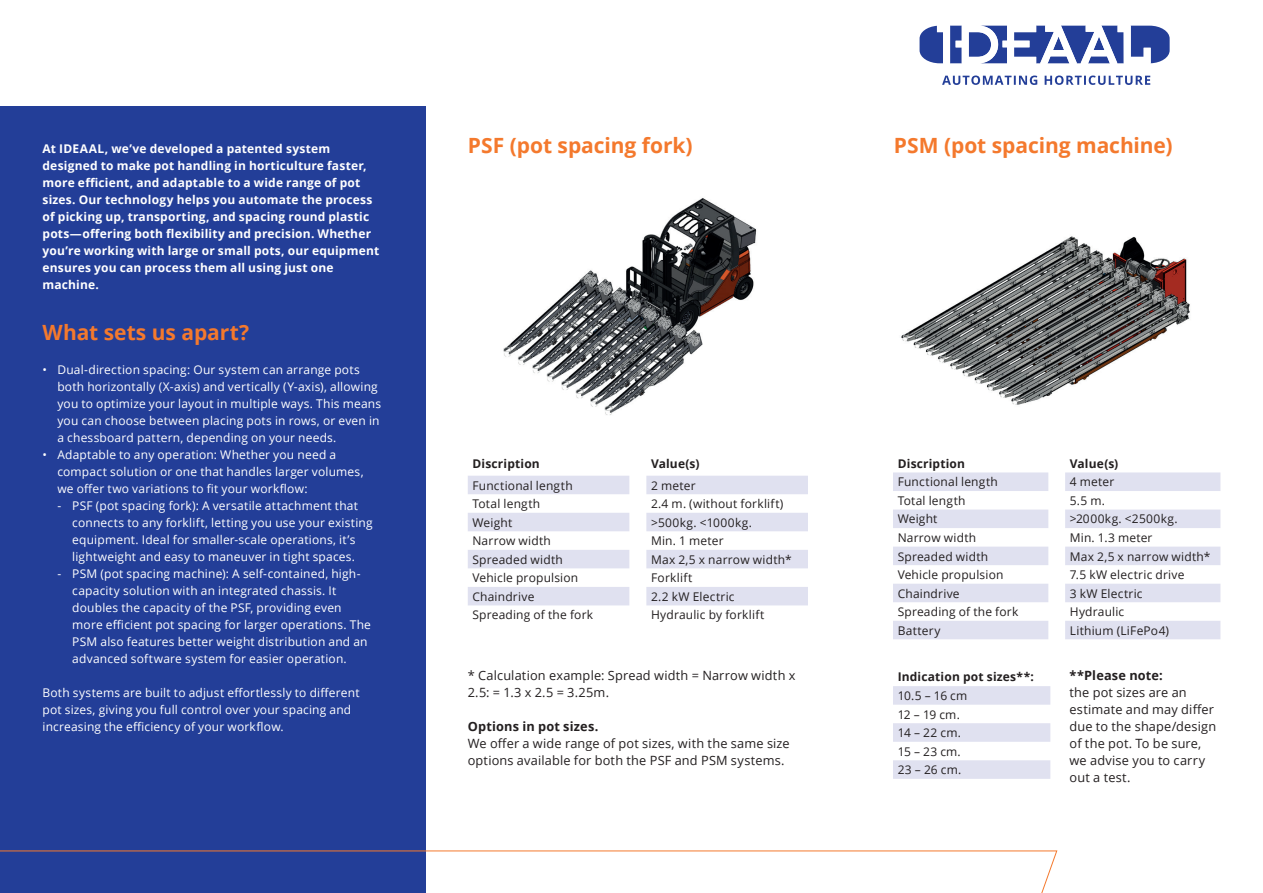
<style>
.page{position:relative;width:1263px;height:893px;background:#fff}
.page>*{position:absolute;margin:0;border:0;box-sizing:border-box;transform-origin:0 0}
.t1{font:700 21px "Open Sans";color:#f4792d}
.t2{font:12.75px/17px "Open Sans";letter-spacing:.015em;color:#231f20}
.t3{font:700 12.75px "Open Sans";letter-spacing:.015em;color:#231f20}
.t4{font:12px/17px "Open Sans";letter-spacing:.015em;color:#fff}
.t5{font:12px/18.6px "Open Sans";letter-spacing:.015em;color:#231f20}
.t6{font:700 12px/17px "Open Sans";letter-spacing:.015em;color:#fff}
.t7{font:700 12px "Open Sans";letter-spacing:.015em;color:#231f20}
.t8{font:12px "Open Sans";letter-spacing:.035em;color:#231f20}
.t9{font:12px "Open Sans";letter-spacing:.04em;color:#231f20}
</style>
<div class="page">
<div style="left:0;top:106px;width:425px;height:787px;background:#233e98"></div>
<img style="left:901px;top:236px;width:289px;height:169px">
<img style="left:503px;top:198px;width:254px;height:217px">
<svg style="left:919px;top:26px;width:251px;height:37px"></svg>
<svg style="left:942px;top:75px;width:208px;height:10px"></svg>
<svg style="left:0;top:850px;width:1058px;height:43px"></svg>
<svg style="left:468px;top:476px;width:340px;height:129px"></svg>
<svg style="left:893px;top:472px;width:327px;height:167px;fill:#e0e1f0"></svg>
<svg style="left:893px;top:686px;width:157px;height:93px"></svg>
<p class="t6" style="left:43px;top:140px;width:338px">At IDEAAL, we’ve developed a patented system designed to make pot handling in horticulture faster, more efficient, and adaptable to a wide range of pot sizes. Our technology helps you automate the process of picking up, transporting, and spacing round plastic pots—offering both flexibility and precision. Whether you’re working with large or small pots, our equipment ensures you can process them all using just one machine.</p>
<h1 class="t1" style="left:43px;top:318px;width:208px">What sets us apart?</h1>
<p class="t4" style="left:57px;top:361px;width:325px;text-indent:-15px">• Dual-direction spacing: Our system can arrange pots both horizontally (X-axis) and vertically (Y-axis), allowing you to optimize your layout in multiple ways. This means you can choose between placing pots in rows, or even in a chessboard pattern, depending on your needs.</p>
<p class="t4" style="left:57px;top:446px;width:308px;text-indent:-15px">• Adaptable to any operation: Whether you need a compact solution or one that handles larger volumes, we offer two variations to fit your workflow:</p>
<p class="t4" style="left:72px;top:497px;width:302px;text-indent:-15px">- PSF (pot spacing fork): A versatile attachment that connects to any forklift, letting you use your existing equipment. Ideal for smaller-scale operations, it’s lightweight and easy to maneuver in tight spaces.</p>
<p class="t4" style="left:72px;top:565px;width:300px;text-indent:-15px">- PSM (pot spacing machine): A self-contained, high&shy;capacity solution with an integrated chassis. It doubles the capacity of the PSF, providing even more efficient pot spacing for larger operations. The PSM also features better weight distribution and an advanced software system for easier operation.</p>
<p class="t4" style="left:43px;top:684px;width:319px">Both systems are built to adjust effortlessly to different pot sizes, giving you full control over your spacing and increasing the efficiency of your workflow.</p>
<h1 class="t1" style="left:468px;top:131px;width:226px">PSF (pot spacing fork)</h1>
<h1 class="t1" style="left:894px;top:131px;width:280px">PSM (pot spacing machine)</h1>
<p class="t7" style="left:472px;top:455px;width:69px">Discription</p>
<p class="t7" style="left:651px;top:455px;width:50px">Value(s)</p>
<p class="t5" style="left:472px;top:476px;width:102px">Functional length</p>
<p class="t5" style="left:651px;top:476px;width:46px">2 meter</p>
<p class="t5" style="left:472px;top:494px;width:69px">Total length</p>
<p class="t5" style="left:651px;top:494px;width:134px">2.4 m. (without forklift)</p>
<p class="t5" style="left:472px;top:513px;width:41px">Weight</p>
<p class="t9" style="left:651px;top:514px;width:102px">&gt;500kg. &lt;1000kg.</p>
<p class="t5" style="left:472px;top:531px;width:80px">Narrow width</p>
<p class="t5" style="left:651px;top:531px;width:74px">Min. 1 meter</p>
<p class="t5" style="left:472px;top:550px;width:92px">Spreaded width</p>
<p class="t5" style="left:651px;top:550px;width:142px">Max 2,5 x narrow width*</p>
<p class="t5" style="left:472px;top:568px;width:107px">Vehicle propulsion</p>
<p class="t5" style="left:651px;top:568px;width:43px">Forklift</p>
<p class="t5" style="left:472px;top:587px;width:63px">Chaindrive</p>
<p class="t5" style="left:651px;top:587px;width:85px">2.2 kW Electric</p>
<p class="t5" style="left:472px;top:605px;width:122px">Spreading of the fork</p>
<p class="t5" style="left:651px;top:605px;width:115px">Hydraulic by forklift</p>
<p class="t2" style="left:468px;top:667px;width:329px">* Calculation example: Spread width = Narrow width x<br>2.5: = 1.3 x 2.5 = 3.25m.</p>
<p class="t3" style="left:468px;top:718px;width:132px">Options in pot sizes.</p>
<p class="t2" style="left:468px;top:735px;width:323px">We offer a wide range of pot sizes, with the same size options available for both the PSF and PSM systems.</p>
<p class="t7" style="left:898px;top:455px;width:69px">Discription</p>
<p class="t7" style="left:1070px;top:455px;width:50px">Value(s)</p>
<p class="t5" style="left:898px;top:472px;width:102px">Functional length</p>
<p class="t5" style="left:1070px;top:472px;width:46px">4 meter</p>
<p class="t5" style="left:898px;top:491px;width:69px">Total length</p>
<p class="t5" style="left:1070px;top:491px;width:37px">5.5 m.</p>
<p class="t5" style="left:898px;top:509px;width:41px">Weight</p>
<p class="t8" style="left:1070px;top:511px;width:109px">&gt;2000kg. &lt;2500kg.</p>
<p class="t5" style="left:898px;top:528px;width:80px">Narrow width</p>
<p class="t5" style="left:1070px;top:528px;width:84px">Min. 1.3 meter</p>
<p class="t5" style="left:898px;top:546px;width:92px">Spreaded width</p>
<p class="t5" style="left:1070px;top:546px;width:142px">Max 2,5 x narrow width*</p>
<p class="t5" style="left:898px;top:565px;width:107px">Vehicle propulsion</p>
<p class="t5" style="left:1070px;top:565px;width:116px">7.5 kW electric drive</p>
<p class="t5" style="left:898px;top:584px;width:63px">Chaindrive</p>
<p class="t5" style="left:1070px;top:584px;width:74px">3 kW Electric</p>
<p class="t5" style="left:898px;top:602px;width:122px">Spreading of the fork</p>
<p class="t5" style="left:1070px;top:602px;width:56px">Hydraulic</p>
<p class="t5" style="left:898px;top:621px;width:44px">Battery</p>
<p class="t5" style="left:1070px;top:621px;width:101px">Lithium (LiFePo4)</p>
<p class="t7" style="left:898px;top:669px;width:138px">Indication pot sizes**:</p>
<p class="t5" style="left:898px;top:686px;width:71px">10.5 – 16 cm<br>12 – 19 cm.<br>14 – 22 cm.<br>15 – 23 cm.<br>23 – 26 cm.</p>
<p class="t3" style="left:1069px;top:667px;width:95px">**Please note:</p>
<p class="t2" style="left:1069px;top:684px;width:148px">the pot sizes are an estimate and may differ due to the shape/design of the pot. To be sure, we advise you to carry out a test.</p>
</div>
